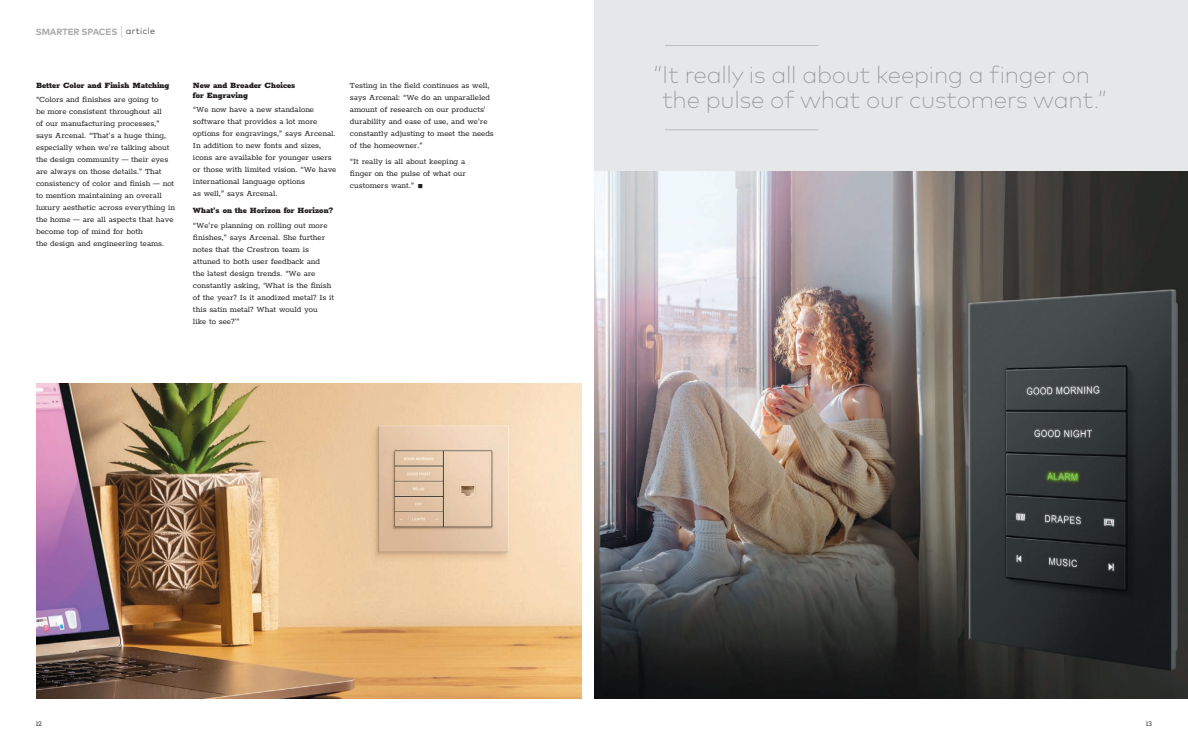
<style>
.page{position:relative;width:1188px;height:756px;background:#fff}
.page>*{position:absolute;margin:0;border:0;box-sizing:border-box;transform-origin:0 0}
.t1{font:200 24px/25px "Mark Pro";letter-spacing:-.01em;color:#939598}
.t2{font:9px/12px "Rokkitt";color:#231f20}
.t3{font:700 9px "Mark Pro";letter-spacing:-.015em;color:#a7a9ac}
.t4{font:8px "Rokkitt";color:#231f20}
.s1{font-weight:200;font-size:13px}
.s2{font-weight:300;color:#231f20}
</style>
<div class="page">
<div style="left:594px;top:0;width:594px;height:171px;background:#e6e7e9"></div>
<hr style="left:665px;top:45px;width:153px;height:1px;background:#bfbfc0">
<hr style="left:665px;top:130px;width:153px;height:1px;background:#bfbfc0">
<img style="left:36px;top:383px;width:545px;height:315px">
<img style="left:594px;top:171px;width:594px;height:527px">
<p class="t3" style="left:36px;top:25px;width:121px">SMARTER SPACES <span class="s1">|</span> <span class="s2">article</span></p>
<p class="t2" style="left:36px;top:78px;width:135px;line-height:14.3px">Better Color and Finish Matching “Colors and finishes are going to</p>
<p class="t2" style="left:36px;top:105px;width:141px">be more consistent throughout all<br>of our manufacturing processes,” says Arcenal. “That’s a huge thing, especially when we’re talking about the design community — their eyes are always on those details.” That consistency of color and finish — not to mention maintaining an overall luxury aesthetic across everything in the home — are all aspects that have become top of mind for both<br>the design and engineering teams.</p>
<p class="t2" style="left:193px;top:80px;width:104px;line-height:10px">New and Broader Choices for Engraving</p>
<p class="t2" style="left:193px;top:103px;width:145px">“We now have a new standalone software that provides a lot more options for engravings,” says Arcenal.<br>In addition to new fonts and sizes, icons are available for younger users or those with limited vision. “We have international language options<br>as well,” says Arcenal.</p>
<p class="t2" style="left:193px;top:203px;width:142px;line-height:14.3px">What’s on the Horizon for Horizon? “We’re planning on rolling out more</p>
<p class="t2" style="left:193px;top:230px;width:143px">finishes,” says Arcenal. She further notes that the Crestron team is attuned to both user feedback and<br>the latest design trends. “We are constantly asking, ‘What is the finish of the year? Is it anodized metal? Is it this satin metal? What would you<br>like to see?’”</p>
<p class="t2" style="left:350px;top:79px;width:145px">Testing in the field continues as well, says Arcenal: “We do an unparalleled amount of research on our products’ durability and ease of use, and we’re constantly adjusting to meet the needs of the homeowner.”</p>
<p class="t2" style="left:350px;top:155px;width:117px;text-align:justify">“It really is all about keeping a finger on the pulse of what our customers want.”</p>
<h1 class="t1" style="left:662px;top:60px;width:447px;text-indent:-9px">“It really is all about keeping a finger on the pulse of what our customers want.”</h1>
<p class="t4" style="left:36px;top:718px;width:8px">12</p>
<p class="t4" style="left:1146px;top:718px;width:8px">13</p>
</div>
